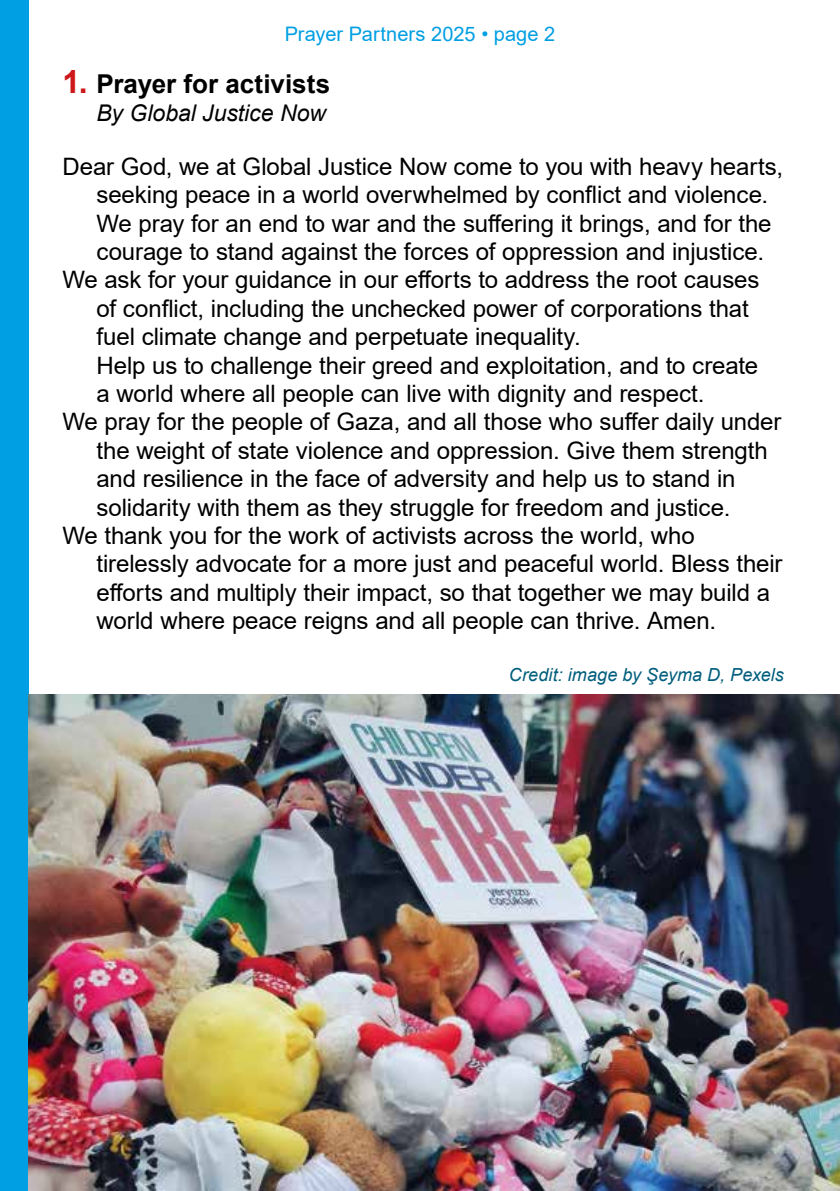
<style>
.page{position:relative;width:840px;height:1191px;background:#fff}
.page>*{position:absolute;margin:0;border:0;box-sizing:border-box;transform-origin:0 0}
.t1{font:700 26px "Arial";color:#000}
.t2{font:24px "Arial";letter-spacing:-.005em;color:#000}
.t3{font:italic 23px "Arial";color:#000}
.t4{font:20px "Arial";letter-spacing:.005em;color:#009fe3}
.t5{font:italic 18px "Arial";letter-spacing:.005em;color:#005e7d}
.s1{font-size:32px;color:#cd1719}
</style>
<div class="page">
<div style="left:0;top:0;width:28px;height:1191px;background:#009fe3"></div>
<img style="left:29px;top:695px;width:810px;height:496px">
<p class="t4" style="left:284px;top:20px;width:272px">Prayer Partners 2025 • page 2</p>
<p class="t1" style="left:62px;top:65px;width:269px"><span class="s1">1.</span> Prayer for activists</p>
<p class="t3" style="left:96px;top:98px;width:231px">By Global Justice Now</p>
<p class="t2" style="left:62px;top:150px;width:722px">Dear God, we at Global Justice Now come to you with heavy hearts,</p>
<p class="t2" style="left:96px;top:178px;width:673px">seeking peace in a world overwhelmed by conflict and violence.</p>
<p class="t2" style="left:96px;top:207px;width:676px">We pray for an end to war and the suffering it brings, and for the</p>
<p class="t2" style="left:96px;top:235px;width:668px">courage to stand against the forces of oppression and injustice.</p>
<p class="t2" style="left:62px;top:263px;width:698px">We ask for your guidance in our efforts to address the root causes</p>
<p class="t2" style="left:96px;top:292px;width:653px">of conflict, including the unchecked power of corporations that</p>
<p class="t2" style="left:96px;top:320px;width:485px">fuel climate change and perpetuate inequality.</p>
<p class="t2" style="left:96px;top:349px;width:662px">Help us to challenge their greed and exploitation, and to create</p>
<p class="t2" style="left:96px;top:377px;width:609px">a world where all people can live with dignity and respect.</p>
<p class="t2" style="left:62px;top:405px;width:720px">We pray for the people of Gaza, and all those who suffer daily under</p>
<p class="t2" style="left:96px;top:434px;width:672px">the weight of state violence and oppression. Give them strength</p>
<p class="t2" style="left:96px;top:462px;width:640px">and resilience in the face of adversity and help us to stand in</p>
<p class="t2" style="left:96px;top:491px;width:635px">solidarity with them as they struggle for freedom and justice.</p>
<p class="t2" style="left:62px;top:519px;width:633px">We thank you for the work of activists across the world, who</p>
<p class="t2" style="left:96px;top:547px;width:687px">tirelessly advocate for a more just and peaceful world. Bless their</p>
<p class="t2" style="left:96px;top:576px;width:674px">efforts and multiply their impact, so that together we may build a</p>
<p class="t2" style="left:96px;top:604px;width:620px">world where peace reigns and all people can thrive. Amen.</p>
<p class="t5" style="left:508px;top:663px;width:276px">Credit: image by Şeyma D, Pexels</p>
</div>
